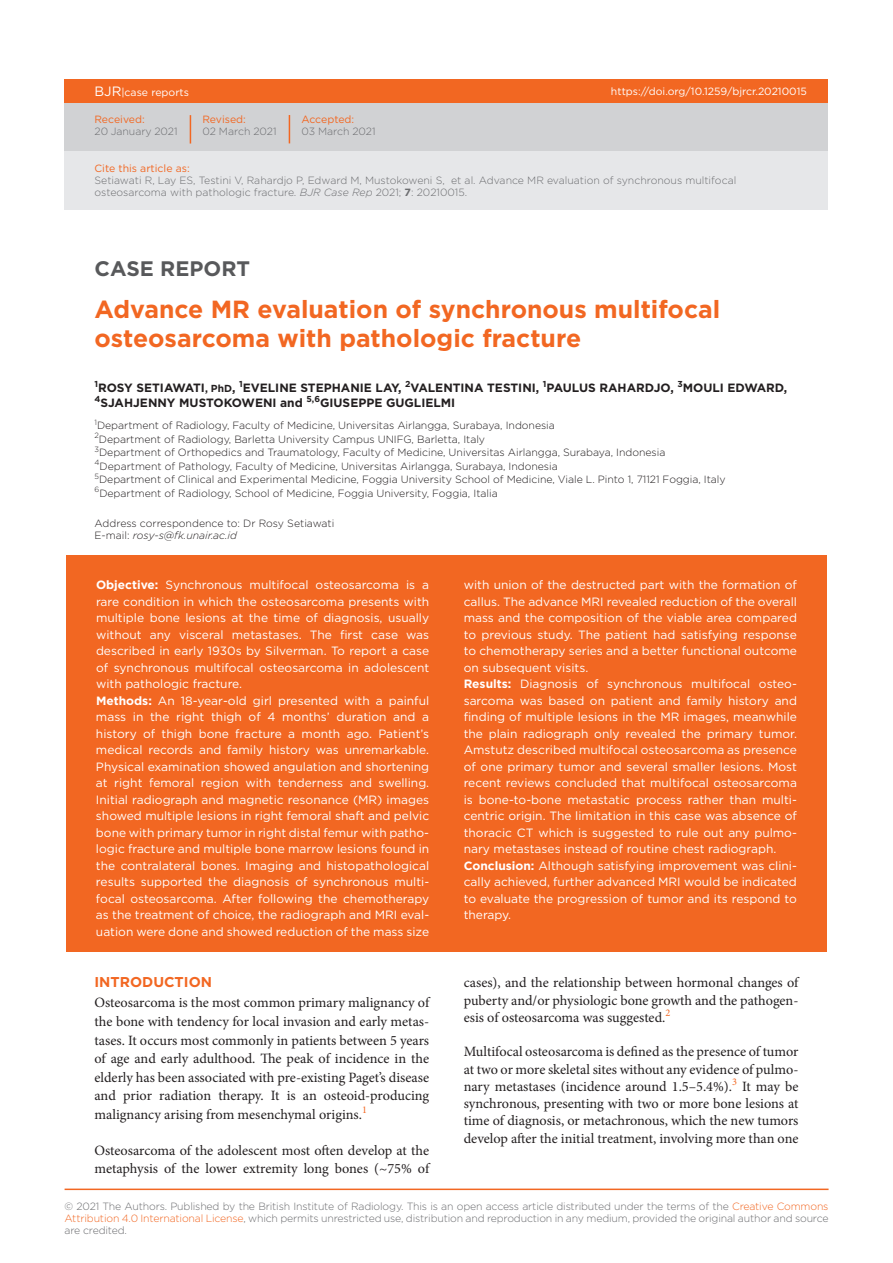
<style>
.page{position:relative;width:893px;height:1263px;background:#fff}
.page>*{position:absolute;margin:0;border:0;box-sizing:border-box;transform-origin:0 0}
.t1{font:700 24.75px/29.2px "Gotham";color:#f26722}
.t2{font:700 21px "Gotham";color:#58595b}
.t3{font:14.25px/18.6px "Minion Pro";letter-spacing:-.005em;color:#231f20;text-align:justify}
.t4{font:700 14.25px "Gotham";color:#f26722}
.t5{font:12px/16.5px "Gotham";color:#fff}
.t6{font:700 12px/15px "Gotham";color:#231f20}
.t7{font:300 10.5px/13.5px "Gotham";letter-spacing:-.005em;color:#231f20}
.t8{font:300 10.5px/12px "Gotham";color:#6c6d70;text-align:justify}
.t9{font:10.5px "Gotham";color:#fff}
.t10{font:10.5px "Gotham";color:#f26722}
.s1{font-size:13.5px}
.s2{font-style:italic}
.s3{font-weight:700}
.s4{font-size:10.2px}
.s5{color:#f26722}
</style>
<div class="page">
<div style="left:64px;top:79px;width:764px;height:24px;background:#f26722"></div>
<hr style="left:65px;top:1188px;width:763px;height:2px;background:#f26722">
<div style="left:64px;top:135px;width:764px;height:75px;background:#e6e7e9"></div>
<div style="left:64px;top:103px;width:764px;height:47px;background:#d1d2d4"></div>
<svg style="left:289px;top:115px;width:1px;height:28px"></svg>
<svg style="left:190px;top:115px;width:1px;height:29px"></svg>
<div style="left:66px;top:555px;width:761px;height:397px;background:#f26722"></div>
<p class="t9" style="left:94px;top:85px;width:96px"><span class="s1">BJR</span>|case reports</p>
<p class="t10" style="left:94px;top:113px;width:52px">Received:</p>
<p class="t8" style="left:94px;top:125px;width:85px">20 January 2021</p>
<p class="t10" style="left:202px;top:113px;width:45px">Revised:</p>
<p class="t8" style="left:202px;top:125px;width:76px">02 March 2021</p>
<p class="t10" style="left:301px;top:113px;width:54px">Accepted:</p>
<p class="t8" style="left:301px;top:125px;width:76px">03 March 2021</p>
<p class="t9" style="left:611px;top:85px;width:197px">https://doi.org/10.1259/bjrcr.20210015</p>
<p class="t10" style="left:94px;top:162px;width:97px">Cite this article as:</p>
<p class="t8" style="left:94px;top:174px;width:643px">Setiawati R, Lay ES, Testini V, Rahardjo P, Edward M, Mustokoweni S, et al. Advance MR evaluation of synchronous multifocal osteosarcoma with pathologic fracture<span class="s2">. BJR Case Rep</span> 2021; <span class="s3">7</span>: 20210015.</p>
<h2 class="t2" style="left:94px;top:254px;width:157px">CASE REPORT</h2>
<h1 class="t1" style="left:94px;top:294px;width:627px">Advance MR evaluation of synchronous multifocal osteosarcoma with pathologic fracture</h1>
<p class="t6" style="left:94px;top:380px;width:694px"><sup>1</sup>ROSY SETIAWATI<span class="s4">, PhD</span>, <sup>1</sup>EVELINE STEPHANIE LAY, <sup>2</sup>VALENTINA TESTINI, <sup>1</sup>PAULUS RAHARDJO, <sup>3</sup>MOULI EDWARD,<br><sup>4</sup>SJAHJENNY MUSTOKOWENI and <sup>5,6</sup>GIUSEPPE GUGLIELMI</p>
<p class="t7" style="left:94px;top:419px;width:633px"><sup>1</sup>Department of Radiology, Faculty of Medicine, Universitas Airlangga, Surabaya, Indonesia<br><sup>2</sup>Department of Radiology, Barletta University Campus UNIFG, Barletta, Italy<br><sup>3</sup>Department of Orthopedics and Traumatology, Faculty of Medicine, Universitas Airlangga, Surabaya, Indonesia <sup>4</sup>Department of Pathology, Faculty of Medicine, Universitas Airlangga, Surabaya, Indonesia<br><sup>5</sup>Department of Clinical and Experimental Medicine, Foggia University School of Medicine, Viale L. Pinto 1, 71121 Foggia, Italy <sup>6</sup>Department of Radiology, School of Medicine, Foggia University, Foggia, Italia</p>
<p class="t7" style="left:95px;top:517px;width:241px;line-height:12px">Address correspondence to: Dr Rosy Setiawati<br>E-mail: <span class="s2">rosy-s@fk.unair.ac.id</span></p>
<p class="t5" style="left:96px;top:576px;width:335px"><span class="s3">Objective:</span> Synchronous multifocal osteosarcoma is a rare condition in which the osteosarcoma presents with multiple bone lesions at the time of diagnosis, usually without any visceral metastases. The first case was described in early 1930s by Silverman. To report a case of synchronous multifocal osteosarcoma in adolescent with pathologic fracture.<br><span class="s3">Methods:</span> An 18-year-old girl presented with a painful mass in the right thigh of 4 months’ duration and a history of thigh bone fracture a month ago. Patient’s medical records and family history was unremarkable.<br>Physical examination showed angulation and shortening at right femoral region with tenderness and swelling.<br>Initial radiograph and magnetic resonance (MR) images showed multiple lesions in right femoral shaft and pelvic bone with primary tumor in right distal femur with patho&shy;logic fracture and multiple bone marrow lesions found in the contralateral bones. Imaging and histopathological results supported the diagnosis of synchronous multi&shy;focal osteosarcoma. After following the chemotherapy as the treatment of choice, the radiograph and MRI eval&shy;uation were done and showed reduction of the mass size</p>
<p class="t5" style="left:464px;top:576px;width:335px">with union of the destructed part with the formation of callus. The advance MRI revealed reduction of the overall mass and the composition of the viable area compared to previous study. The patient had satisfying response to chemotherapy series and a better functional outcome on subsequent visits.<br><span class="s3">Results:</span> Diagnosis of synchronous multifocal osteo&shy;sarcoma was based on patient and family history and finding of multiple lesions in the MR images, meanwhile the plain radiograph only revealed the primary tumor.<br>Amstutz described multifocal osteosarcoma as presence of one primary tumor and several smaller lesions. Most recent reviews concluded that multifocal osteosarcoma is bone-to-bone metastatic process rather than multi&shy;centric origin. The limitation in this case was absence of thoracic CT which is suggested to rule out any pulmo&shy;nary metastases instead of routine chest radiograph.<br><span class="s3">Conclusion:</span> Although satisfying improvement was clini&shy;cally achieved, further advanced MRI would be indicated to evaluate the progression of tumor and its respond to therapy.</p>
<p class="t4" style="left:94px;top:973px;width:119px">INTRODUCTION</p>
<p class="t3" style="left:94px;top:994px;width:336px">Osteosarcoma is the most common primary malignancy of the bone with tendency for local invasion and early metas&shy;tases. It occurs most commonly in patients between 5 years of age and early adulthood. The peak of incidence in the elderly has been associated with pre-existing Paget’s disease and prior radiation therapy. It is an osteoid-producing malignancy arising from mesenchymal origins.<sup>1</sup></p>
<p class="t3" style="left:94px;top:1141px;width:336px">Osteosarcoma of the adolescent most often develop at the metaphysis of the lower extremity long bones (~75% of</p>
<p class="t3" style="left:464px;top:974px;width:336px;line-height:17.2px">cases), and the relationship between hormonal changes of puberty and/or physiologic bone growth and the pathogen&shy;esis of osteosarcoma was suggested.<sup>2</sup></p>
<p class="t3" style="left:464px;top:1043px;width:336px;line-height:17.2px">Multifocal osteosarcoma is defined as the presence of tumor at two or more skeletal sites without any evidence of pulmo&shy;nary metastases (incidence around 1.5–5.4%).<sup>3</sup> It may be synchronous, presenting with two or more bone lesions at time of diagnosis, or metachronous, which the new tumors develop after the initial treatment, involving more than one</p>
<p class="t8" style="left:64px;top:1200px;width:765px">© 2021 The Authors. Published by the British Institute of Radiology. This is an open access article distributed under the terms of the <span class="s5">Creative Commons Attribution 4.0 International License</span>, which permits unrestricted use, distribution and reproduction in any medium, provided the original author and source are credited.</p>
</div>
